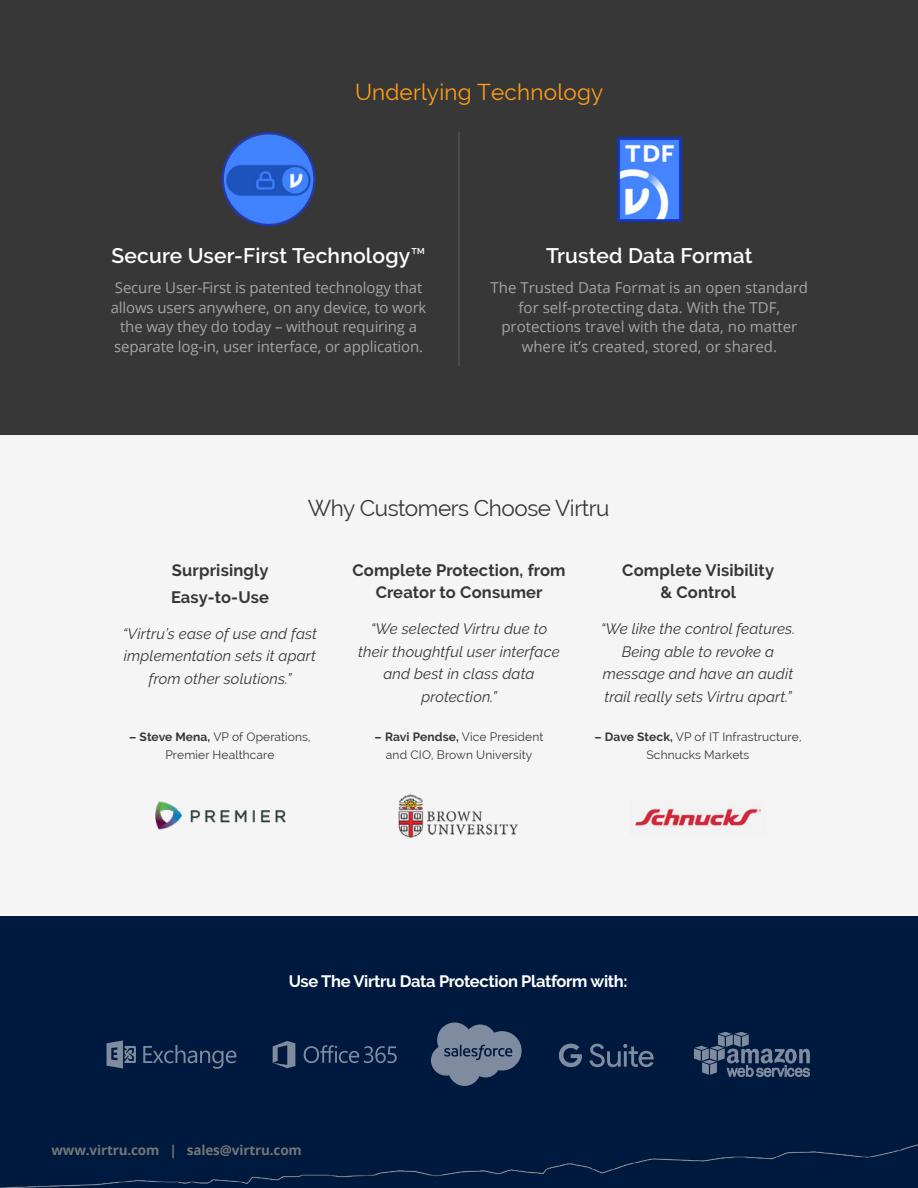
<style>
.page{position:relative;width:918px;height:1188px;background:#fff}
.page>*{position:absolute;margin:0;border:0;box-sizing:border-box;transform-origin:0 0}
.t1{font:22.5px "Raleway";letter-spacing:-.02em;color:#373737}
.t2{font:22.5px "Raleway";letter-spacing:.01em;color:#ff9e16}
.t3{font:600 21px "Raleway";letter-spacing:.01em;color:#fff}
.t4{font:700 16.5px/22.5px "Raleway";letter-spacing:.01em;color:#373737;text-align:center}
.t5{font:700 16.5px "Raleway";letter-spacing:-.02em;color:#fff}
.t6{font:15px/19.5px "Open Sans";letter-spacing:-.01em;color:#a5a5a5;text-align:center}
.t7{font:italic 15px/22.5px "Raleway";letter-spacing:.01em;color:#373737;text-align:center}
.t8{font:700 13.5px "Open Sans";letter-spacing:-.01em;color:#767676}
.t9{font:12px/18px "Raleway";letter-spacing:.01em;color:#373737;text-align:center}
.s1{font-weight:400}
.s2{font-weight:700}
</style>
<div class="page">
<div style="left:0;top:435px;width:918px;height:481px;background:#f5f5f5"></div>
<div style="left:0;top:0;width:918px;height:435px;background:#373737"></div>
<div style="left:0;top:916px;width:918px;height:272px;background:#00193e"></div>
<img style="left:0;top:1145px;width:918px;height:43px">
<img style="left:398px;top:794px;width:120px;height:44px">
<img style="left:635px;top:808px;width:127px;height:19px">
<img style="left:155px;top:801px;width:131px;height:29px">
<svg style="left:143px;top:1045px;width:93px;height:24px"></svg>
<svg style="left:107px;top:1040px;width:29px;height:28px"></svg>
<svg style="left:431px;top:1023px;width:91px;height:63px"></svg>
<svg style="left:304px;top:1045px;width:93px;height:18px"></svg>
<svg style="left:273px;top:1041px;width:22px;height:27px"></svg>
<svg style="left:559px;top:1044px;width:23px;height:23px"></svg>
<svg style="left:589px;top:1044px;width:65px;height:23px"></svg>
<svg style="left:694px;top:1032px;width:116px;height:45px"></svg>
<img style="left:618px;top:137px;width:63px;height:84px">
<hr style="left:458px;top:132px;width:2px;height:234px;background:#545454">
<svg style="left:223px;top:133px;width:91px;height:92px"></svg>
<img style="left:224px;top:134px;width:89px;height:90px;border-radius:45px">
<div style="left:222px;top:132px;width:94px;height:94px;border:2px solid #1e3ab9;border-radius:50%"></div>
<h1 class="t2" style="left:355px;top:79px;width:250px">Underlying Technology</h1>
<h2 class="t3" style="left:112px;top:243px;width:316px">Secure User-First Technology<span class="s1">™</span></h2>
<h2 class="t3" style="left:546px;top:243px;width:208px">Trusted Data Format</h2>
<p class="t6" style="left:111px;top:278px;width:317px">Secure User-First is patented technology that allows users anywhere, on any device, to work the way they do today – without requiring a separate log-in, user interface, or application.</p>
<p class="t6" style="left:491px;top:278px;width:319px">The Trusted Data Format is an open standard for self-protecting data. With the TDF, protections travel with the data, no matter where it’s created, stored, or shared.</p>
<h1 class="t1" style="left:308px;top:495px;width:303px">Why Customers Choose Virtru</h1>
<p class="t4" style="left:171px;top:557px;width:99px;line-height:27px;text-align:left">Surprisingly<br>Easy-to-Use</p>
<p class="t7" style="left:123px;top:622px;width:196px">“Virtru’s ease of use and fast implementation sets it apart from other solutions.”</p>
<p class="t4" style="left:352px;top:559px;width:215px">Complete Protection, from<br>Creator to Consumer</p>
<p class="t7" style="left:358px;top:618px;width:203px">“We selected Virtru due to their thoughtful user interface and best in class data protection.”</p>
<p class="t4" style="left:622px;top:559px;width:153px">Complete Visibility &amp; Control</p>
<p class="t7" style="left:601px;top:618px;width:196px">“We like the control features.<br>Being able to revoke a message and have an audit trail really sets Virtru apart.”</p>
<p class="t9" style="left:129px;top:728px;width:183px"><span class="s2">– Steve Mena,</span> VP of Operations,<br>Premier Healthcare</p>
<p class="t9" style="left:375px;top:728px;width:170px"><span class="s2">– Ravi Pendse,</span> Vice President and CIO, Brown University</p>
<p class="t9" style="left:595px;top:728px;width:208px"><span class="s2">– Dave Steck,</span> VP of IT Infrastructure,<br>Schnucks Markets</p>
<p class="t5" style="left:289px;top:971px;width:340px">Use The Virtru Data Protection Platform with:</p>
<p class="t8" style="left:52px;top:1140px;width:252px">www.virtru.com | sales@virtru.com</p>
</div>
